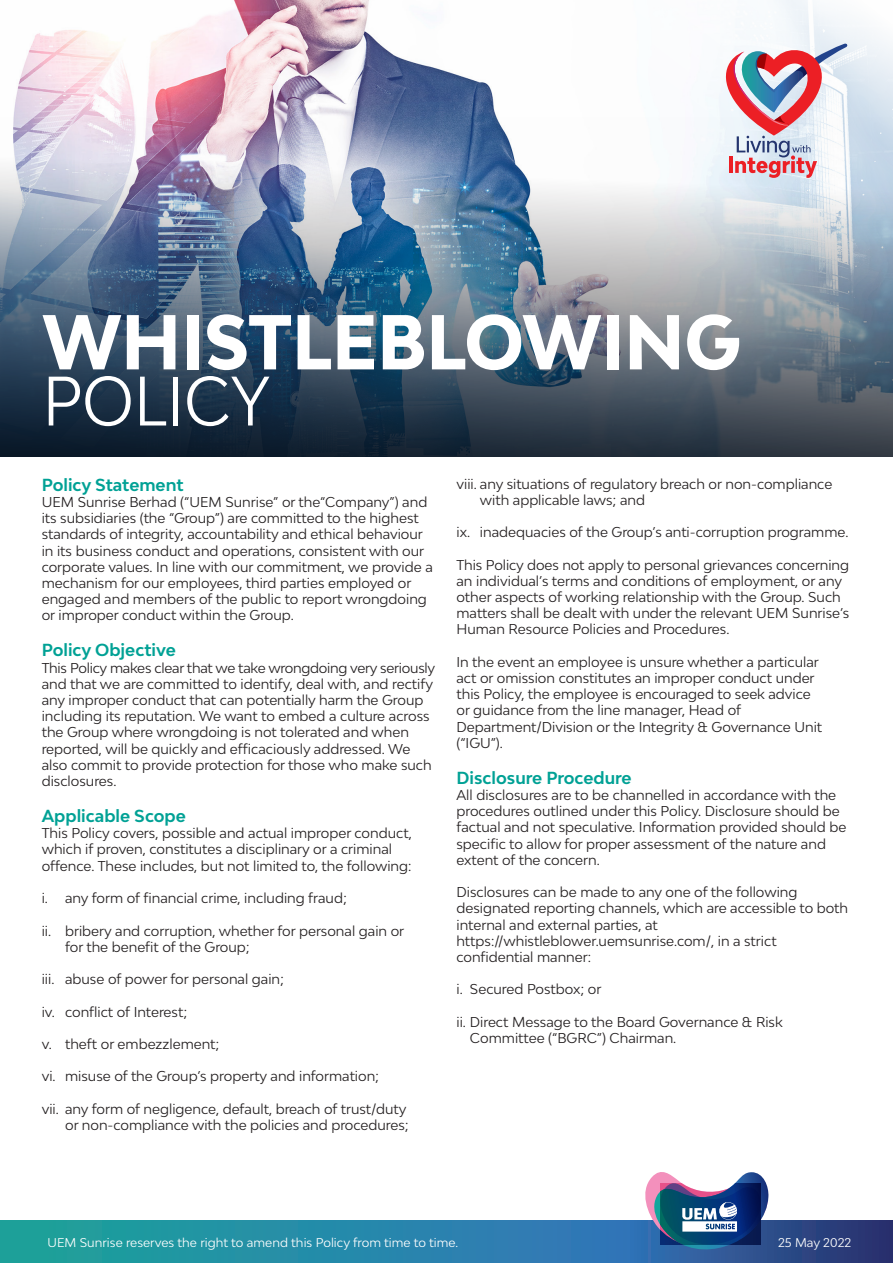
<style>
.page{position:relative;width:893px;height:1263px;background:#fff}
.page>*{position:absolute;margin:0;border:0;box-sizing:border-box;transform-origin:0 0}
.t1{font:800 73.35px "Bw Modelica";color:#fff;scale:.93 1}
.t2{font:66px "Bw Modelica";color:#fff;scale:.93 1}
.t3{font:700 16.5px "Bw Modelica";color:#00a195}
.t4{font:13.5px/16.2px "Bw Modelica";color:#231f20}
.t5{font:12px "Bw Modelica";letter-spacing:.005em;color:#fff}
</style>
<div class="page">
<svg style="left:0;top:1220px;width:892px;height:43px;background:#267ea1"></svg>
<img style="left:0;top:0;width:893px;height:456px">
<svg style="left:639px;top:1172px;width:131px;height:91px"></svg>
<h1 class="t1" style="left:43px;top:295px;width:752px">WHISTLEBLOWING</h1>
<h2 class="t2" style="left:43px;top:358px;width:247px">POLICY</h2>
<p class="t3" style="left:42px;top:474px;width:143px">Policy Statement</p>
<p class="t4" style="left:42px;top:494px;width:393px">UEM Sunrise Berhad (“UEM Sunrise” or the“Company”) and its subsidiaries (the “Group”) are committed to the highest standards of integrity, accountability and ethical behaviour in its business conduct and operations, consistent with our corporate values. In line with our commitment, we provide a mechanism for our employees, third parties employed or engaged and members of the public to report wrongdoing or improper conduct within the Group.</p>
<p class="t3" style="left:42px;top:640px;width:136px">Policy Objective</p>
<p class="t4" style="left:42px;top:659px;width:395px">This Policy makes clear that we take wrongdoing very seriously and that we are committed to identify, deal with, and rectify any improper conduct that can potentially harm the Group including its reputation. We want to embed a culture across the Group where wrongdoing is not tolerated and when reported, will be quickly and efficaciously addressed. We also commit to provide protection for those who make such disclosures.</p>
<p class="t3" style="left:42px;top:805px;width:146px">Applicable Scope</p>
<p class="t4" style="left:42px;top:825px;width:372px">This Policy covers, possible and actual improper conduct, which if proven, constitutes a disciplinary or a criminal offence. These includes, but not limited to, the following:</p>
<p class="t4" style="left:42px;top:890px;width:307px">i. any form of financial crime, including fraud;</p>
<p class="t4" style="left:65px;top:922px;width:341px;text-indent:-23px">ii. bribery and corruption, whether for personal gain or for the benefit of the Group;</p>
<p class="t4" style="left:42px;top:971px;width:244px">iii. abuse of power for personal gain;</p>
<p class="t4" style="left:42px;top:1003px;width:147px">iv. conflict of Interest;</p>
<p class="t4" style="left:42px;top:1035px;width:179px">v. theft or embezzlement;</p>
<p class="t4" style="left:42px;top:1068px;width:339px">vi. misuse of the Group’s property and information;</p>
<p class="t4" style="left:42px;top:1100px;width:369px;text-align:right">vii. any form of negligence, default, breach of trust/duty or non-compliance with the policies and procedures;</p>
<p class="t4" style="left:480px;top:475px;width:354px;text-indent:-23px">viii. any situations of regulatory breach or non-compliance with applicable laws; and</p>
<p class="t4" style="left:456px;top:524px;width:393px">ix. inadequacies of the Group’s anti-corruption programme.</p>
<p class="t4" style="left:456px;top:556px;width:394px">This Policy does not apply to personal grievances concerning an individual’s terms and conditions of employment, or any other aspects of working relationship with the Group. Such matters shall be dealt with under the relevant UEM Sunrise’s Human Resource Policies and Procedures.</p>
<p class="t4" style="left:456px;top:653px;width:367px">In the event an employee is unsure whether a particular act or omission constitutes an improper conduct under this Policy, the employee is encouraged to seek advice or guidance from the line manager, Head of Department/Division or the Integrity &amp; Governance Unit (“IGU”).</p>
<p class="t3" style="left:456px;top:767px;width:177px">Disclosure Procedure</p>
<p class="t4" style="left:456px;top:786px;width:391px">All disclosures are to be channelled in accordance with the procedures outlined under this Policy. Disclosure should be factual and not speculative. Information provided should be specific to allow for proper assessment of the nature and extent of the concern.</p>
<p class="t4" style="left:456px;top:884px;width:393px">Disclosures can be made to any one of the following designated reporting channels, which are accessible to both internal and external parties, at https://whistleblower.uemsunrise.com/, in a strict confidential manner:</p>
<p class="t4" style="left:456px;top:981px;width:147px">i. Secured Postbox; or</p>
<p class="t4" style="left:470px;top:1013px;width:314px;text-indent:-13px">ii. Direct Message to the Board Governance &amp; Risk<br>Committee (“BGRC”) Chairman.</p>
<p class="t5" style="left:47px;top:1234px;width:412px">UEM Sunrise reserves the right to amend this Policy from time to time.</p>
<p class="t5" style="left:778px;top:1234px;width:75px">25 May 2022</p>
</div>
